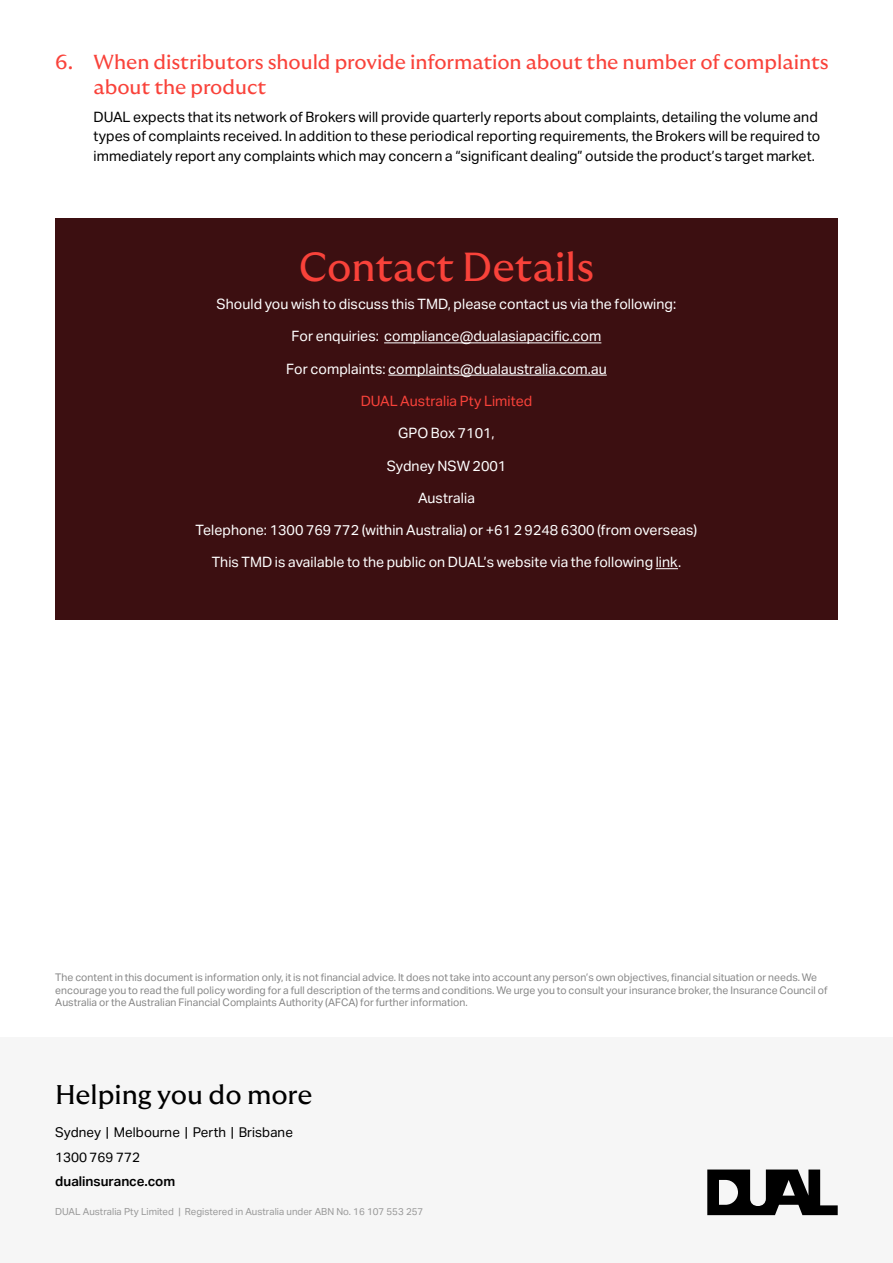
<style>
.page{position:relative;width:893px;height:1263px;background:#fff}
.page>*{position:absolute;margin:0;border:0;box-sizing:border-box;transform-origin:0 0}
.t1{font:40.5px "GT Ultra Median";color:#f9423a}
.t2{font:27px "GT Ultra Median";letter-spacing:-.005em;color:#000}
.t3{font:20.25px/24.3px "GT Ultra Median";letter-spacing:-.005em;color:#f9423a}
.t4{font:14.25px "Aktiv Grotesk";color:#fff}
.t5{font:14.25px/19.5px "Aktiv Grotesk";color:#000}
.t6{font:14.25px "Aktiv Grotesk";color:#f9423a}
.t7{font:13.5px/24.8px "Aktiv Grotesk";color:#000}
.t8{font:600 13.5px "Aktiv Grotesk";color:#000}
.t9{font:12px "Aktiv Grotesk";color:#999}
.t10{font:10.5px/12.6px "Aktiv Grotesk";color:#878787}
.t11{font:9.75px "Aktiv Grotesk";color:#999}
</style>
<div class="page">
<div style="left:0;top:1037px;width:893px;height:226px;background:#f6f6f6"></div>
<svg style="left:707px;top:1169px;width:131px;height:46px"></svg>
<div style="left:55px;top:218px;width:783px;height:401px;background:#3c0f11"></div>
<hr style="left:384px;top:342px;width:217px;height:1px;background:#fff">
<hr style="left:388px;top:375px;width:219px;height:1px;background:#fff">
<svg style="left:656px;top:568px;width:22px;height:1px"></svg>
<h3 class="t3" style="left:94px;top:50px;width:737px;text-indent:-38px">6. When distributors should provide information about the number of complaints about the product</h3>
<p class="t5" style="left:94px;top:107px;width:728px">DUAL expects that its network of Brokers will provide quarterly reports about complaints, detailing the volume and types of complaints received. In addition to these periodical reporting requirements, the Brokers will be required to immediately report any complaints which may concern a “significant dealing” outside the product’s target market.</p>
<h1 class="t1" style="left:299px;top:245px;width:297px">Contact Details</h1>
<h3 class="t4" style="left:217px;top:296px;width:461px">Should you wish to discuss this TMD, please contact us via the following:</h3>
<h3 class="t4" style="left:292px;top:328px;width:311px">For enquiries: compliance@dualasiapacific.com</h3>
<h3 class="t4" style="left:286px;top:360px;width:322px">For complaints: complaints@dualaustralia.com.au</h3>
<h3 class="t6" style="left:361px;top:393px;width:173px">DUAL Australia Pty Limited</h3>
<h3 class="t4" style="left:398px;top:425px;width:98px">GPO Box 7101,</h3>
<h3 class="t4" style="left:387px;top:457px;width:121px">Sydney NSW 2001</h3>
<h3 class="t4" style="left:418px;top:489px;width:58px">Australia</h3>
<h3 class="t4" style="left:196px;top:522px;width:503px">Telephone: 1300 769 772 (within Australia) or +61 2 9248 6300 (from overseas)</h3>
<h3 class="t4" style="left:212px;top:554px;width:471px">This TMD is available to the public on DUAL’s website via the following link.</h3>
<p class="t10" style="left:55px;top:971px;width:774px">The content in this document is information only, it is not financial advice. It does not take into account any person’s own objectives, financial situation or needs. We encourage you to read the full policy wording for a full description of the terms and conditions. We urge you to consult your insurance broker, the Insurance Council of<br>Australia or the Australian Financial Complaints Authority (AFCA) for further information.</p>
<h2 class="t2" style="left:55px;top:1079px;width:259px">Helping you do more</h2>
<p class="t7" style="left:55px;top:1120px;width:239px">Sydney | Melbourne | Perth | Brisbane<br>1300 769 772</p>
<p class="t8" style="left:55px;top:1174px;width:122px">dualinsurance.com</p>
<p class="t11" style="left:55px;top:1206px;width:370px">DUAL Australia Pty Limited | Registered in Australia under ABN No. 16 107 553 257</p>
<p class="t9" style="left:55px;top:1210px;width:9px">4</p>
</div>
